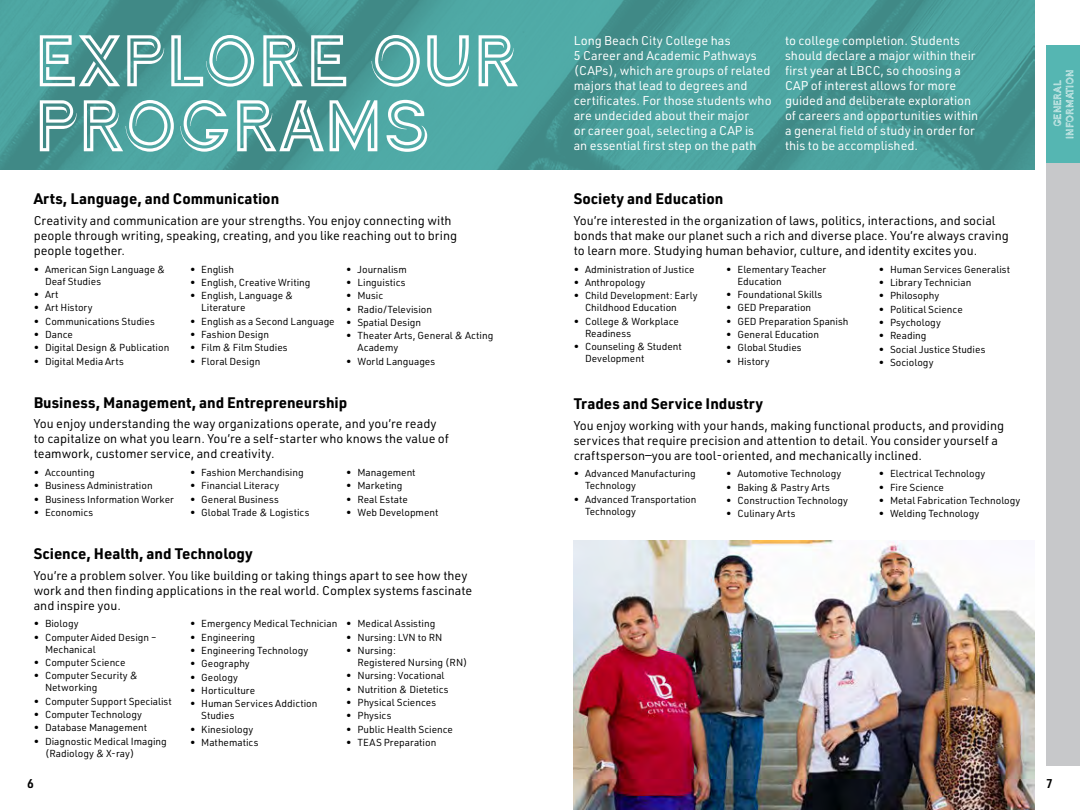
<style>
.page{position:relative;width:1080px;height:810px;background:#fff}
.page>*{position:absolute;margin:0;border:0;box-sizing:border-box;transform-origin:0 0}
.t1{font:77.5px/65px "Continuo";color:#fff}
.Body{font:700 15px "URWDIN";color:#000}
.Body-2{font:12.5px/15px "URWDIN";color:#000}
.Body-3{font:12.5px/15px "URWDIN";color:#fff}
.t2{font:600 12.5px "URWDIN";color:#000}
.t3{font:11.25px/12.5px "Continuo";color:#fff;text-align:center}
.t4{font:10px/12px "URWDIN";color:#000}
</style>
<div class="page">
<img style="left:0;top:0;width:1035px;height:170px">
<div style="left:1046px;top:163px;width:34px;height:118px;background:#c7c8ca"></div>
<div style="left:1046px;top:45px;width:34px;height:118px;background:#55b6b2"></div>
<div style="left:1046px;top:405px;width:34px;height:118px;background:#c7c8ca"></div>
<div style="left:1046px;top:523px;width:34px;height:118px;background:#c7c8ca"></div>
<div style="left:1046px;top:281px;width:34px;height:124px;background:#c7c8ca"></div>
<div style="left:1046px;top:641px;width:34px;height:125px;background:#c7c8ca"></div>
<img style="left:574px;top:540px;width:461px;height:270px">
<p class="t1" style="left:34px;top:31px;width:488px">EXPLORE OUR<br>PROGRAMS</p>
<p class="Body" style="left:34px;top:189px;width:247px">Arts, Language, and Communication</p>
<p class="Body-2" style="left:34px;top:213px;width:425px">Creativity and communication are your strengths. You enjoy connecting with people through writing, speaking, creating, and you like reaching out to bring people together.</p>
<p class="t4" style="left:45px;top:263px;width:122px;text-indent:-11px">• American Sign Language &amp;<br>Deaf Studies</p>
<p class="t4" style="left:34px;top:288px;width:26px">• Art</p>
<p class="t4" style="left:34px;top:302px;width:61px">• Art History</p>
<p class="t4" style="left:34px;top:315px;width:123px">• Communications Studies</p>
<p class="t4" style="left:34px;top:328px;width:41px">• Dance</p>
<p class="t4" style="left:34px;top:342px;width:137px">• Digital Design &amp; Publication</p>
<p class="t4" style="left:34px;top:355px;width:92px">• Digital Media Arts</p>
<p class="t4" style="left:190px;top:263px;width:46px">• English</p>
<p class="t4" style="left:190px;top:276px;width:122px">• English, Creative Writing</p>
<p class="t4" style="left:201px;top:290px;width:93px;text-indent:-11px">• English, Language &amp;<br>Literature</p>
<p class="t4" style="left:190px;top:315px;width:146px">• English as a Second Language</p>
<p class="t4" style="left:190px;top:328px;width:81px">• Fashion Design</p>
<p class="t4" style="left:190px;top:342px;width:99px">• Film &amp; Film Studies</p>
<p class="t4" style="left:190px;top:355px;width:72px">• Floral Design</p>
<p class="t4" style="left:346px;top:263px;width:62px">• Journalism</p>
<p class="t4" style="left:346px;top:276px;width:61px">• Linguistics</p>
<p class="t4" style="left:346px;top:290px;width:38px">• Music</p>
<p class="t4" style="left:346px;top:303px;width:87px">• Radio/Television</p>
<p class="t4" style="left:346px;top:316px;width:76px">• Spatial Design</p>
<p class="t4" style="left:358px;top:330px;width:137px;text-indent:-11px">• Theater Arts, General &amp; Acting<br>Academy</p>
<p class="t4" style="left:346px;top:355px;width:91px">• World Languages</p>
<p class="Body" style="left:34px;top:392px;width:315px">Business, Management, and Entrepreneurship</p>
<p class="Body-2" style="left:34px;top:416px;width:417px">You enjoy understanding the way organizations operate, and you’re ready to capitalize on what you learn. You’re a self-starter who knows the value of teamwork, customer service, and creativity.</p>
<p class="t4" style="left:34px;top:466px;width:62px">• Accounting</p>
<p class="t4" style="left:34px;top:480px;width:120px">• Business Administration</p>
<p class="t4" style="left:34px;top:493px;width:142px">• Business Information Worker</p>
<p class="t4" style="left:34px;top:506px;width:61px">• Economics</p>
<p class="t4" style="left:190px;top:466px;width:115px">• Fashion Merchandising</p>
<p class="t4" style="left:190px;top:480px;width:91px">• Financial Literacy</p>
<p class="t4" style="left:190px;top:493px;width:90px">• General Business</p>
<p class="t4" style="left:190px;top:506px;width:121px">• Global Trade &amp; Logistics</p>
<p class="t4" style="left:346px;top:466px;width:71px">• Management</p>
<p class="t4" style="left:346px;top:480px;width:58px">• Marketing</p>
<p class="t4" style="left:346px;top:493px;width:63px">• Real Estate</p>
<p class="t4" style="left:346px;top:506px;width:94px">• Web Development</p>
<p class="Body" style="left:34px;top:543px;width:221px">Science, Health, and Technology</p>
<p class="Body-2" style="left:34px;top:567px;width:440px">You’re a problem solver. You like building or taking things apart to see how they work and then finding applications in the real world. Complex systems fascinate and inspire you.</p>
<p class="t4" style="left:34px;top:617px;width:46px">• Biology</p>
<p class="t4" style="left:45px;top:631px;width:113px;text-indent:-11px">• Computer Aided Design –<br>Mechanical</p>
<p class="t4" style="left:34px;top:656px;width:93px">• Computer Science</p>
<p class="t4" style="left:45px;top:669px;width:95px;text-indent:-11px">• Computer Security &amp;<br>Networking</p>
<p class="t4" style="left:34px;top:695px;width:140px">• Computer Support Specialist</p>
<p class="t4" style="left:34px;top:708px;width:110px">• Computer Technology</p>
<p class="t4" style="left:34px;top:722px;width:115px">• Database Management</p>
<p class="t4" style="left:45px;top:735px;width:123px;text-indent:-11px">• Diagnostic Medical Imaging (Radiology &amp; X-ray)</p>
<p class="t4" style="left:190px;top:617px;width:149px">• Emergency Medical Technician</p>
<p class="t4" style="left:190px;top:631px;width:67px">• Engineering</p>
<p class="t4" style="left:190px;top:644px;width:120px">• Engineering Technology</p>
<p class="t4" style="left:190px;top:657px;width:61px">• Geography</p>
<p class="t4" style="left:190px;top:671px;width:50px">• Geology</p>
<p class="t4" style="left:190px;top:684px;width:67px">• Horticulture</p>
<p class="t4" style="left:201px;top:698px;width:118px;text-indent:-11px">• Human Services Addiction<br>Studies</p>
<p class="t4" style="left:190px;top:723px;width:65px">• Kinesiology</p>
<p class="t4" style="left:190px;top:736px;width:70px">• Mathematics</p>
<p class="t4" style="left:346px;top:617px;width:91px">• Medical Assisting</p>
<p class="t4" style="left:346px;top:631px;width:98px">• Nursing: LVN to RN</p>
<p class="t4" style="left:358px;top:644px;width:112px;text-indent:-11px">• Nursing:<br>Registered Nursing (RN)</p>
<p class="t4" style="left:346px;top:669px;width:100px">• Nursing: Vocational</p>
<p class="t4" style="left:346px;top:683px;width:104px">• Nutrition &amp; Dietetics</p>
<p class="t4" style="left:346px;top:696px;width:91px">• Physical Sciences</p>
<p class="t4" style="left:346px;top:710px;width:47px">• Physics</p>
<p class="t4" style="left:346px;top:723px;width:108px">• Public Health Science</p>
<p class="t4" style="left:346px;top:736px;width:92px">• TEAS Preparation</p>
<p class="Body-3" style="left:574px;top:33px;width:199px">Long Beach City College has<br>5 Career and Academic Pathways (CAPs), which are groups of related majors that lead to degrees and certificates. For those students who are undecided about their major<br>or career goal, selecting a CAP is<br>an essential first step on the path</p>
<p class="Body-3" style="left:785px;top:33px;width:195px">to college completion. Students should declare a major within their first year at LBCC, so choosing a<br>CAP of interest allows for more guided and deliberate exploration of careers and opportunities within a general field of study in order for this to be accomplished.</p>
<p class="Body" style="left:574px;top:189px;width:151px">Society and Education</p>
<p class="Body-2" style="left:574px;top:213px;width:437px">You’re interested in the organization of laws, politics, interactions, and social bonds that make our planet such a rich and diverse place. You’re always craving to learn more. Studying human behavior, culture, and identity excites you.</p>
<p class="t4" style="left:574px;top:263px;width:122px">• Administration of Justice</p>
<p class="t4" style="left:574px;top:276px;width:73px">• Anthropology</p>
<p class="t4" style="left:585px;top:290px;width:114px;text-indent:-11px">• Child Development: Early<br>Childhood Education</p>
<p class="t4" style="left:585px;top:315px;width:95px;text-indent:-11px">• College &amp; Workplace<br>Readiness</p>
<p class="t4" style="left:585px;top:340px;width:98px;text-indent:-11px">• Counseling &amp; Student<br>Development</p>
<p class="t4" style="left:879px;top:263px;width:133px">• Human Services Generalist</p>
<p class="t4" style="left:879px;top:276px;width:94px">• Library Technician</p>
<p class="t4" style="left:879px;top:290px;width:62px">• Philosophy</p>
<p class="t4" style="left:879px;top:303px;width:86px">• Political Science</p>
<p class="t4" style="left:879px;top:316px;width:64px">• Psychology</p>
<p class="t4" style="left:879px;top:330px;width:49px">• Reading</p>
<p class="t4" style="left:879px;top:343px;width:108px">• Social Justice Studies</p>
<p class="t4" style="left:879px;top:356px;width:56px">• Sociology</p>
<p class="t4" style="left:738px;top:263px;width:90px;text-indent:-11px">• Elementary Teacher<br>Education</p>
<p class="t4" style="left:726px;top:288px;width:97px">• Foundational Skills</p>
<p class="t4" style="left:726px;top:302px;width:86px">• GED Preparation</p>
<p class="t4" style="left:726px;top:315px;width:124px">• GED Preparation Spanish</p>
<p class="t4" style="left:726px;top:328px;width:94px">• General Education</p>
<p class="t4" style="left:726px;top:342px;width:77px">• Global Studies</p>
<p class="t4" style="left:726px;top:355px;width:45px">• History</p>
<p class="Body" style="left:574px;top:393px;width:191px">Trades and Service Industry</p>
<p class="Body-2" style="left:574px;top:417px;width:432px">You enjoy working with your hands, making functional products, and providing services that require precision and attention to detail. You consider yourself a craftsperson—you are tool-oriented, and mechanically inclined.</p>
<p class="t4" style="left:585px;top:468px;width:112px;text-indent:-11px">• Advanced Manufacturing<br>Technology</p>
<p class="t4" style="left:585px;top:493px;width:113px;text-indent:-11px">• Advanced Transportation<br>Technology</p>
<p class="t4" style="left:726px;top:468px;width:117px">• Automotive Technology</p>
<p class="t4" style="left:726px;top:481px;width:105px">• Baking &amp; Pastry Arts</p>
<p class="t4" style="left:726px;top:494px;width:123px">• Construction Technology</p>
<p class="t4" style="left:726px;top:508px;width:71px">• Culinary Arts</p>
<p class="t4" style="left:879px;top:468px;width:108px">• Electrical Technology</p>
<p class="t4" style="left:879px;top:481px;width:67px">• Fire Science</p>
<p class="t4" style="left:879px;top:494px;width:143px">• Metal Fabrication Technology</p>
<p class="t4" style="left:879px;top:508px;width:102px">• Welding Technology</p>
<p class="t3" style="left:1052px;top:139px;width:71px;rotate:-90deg">GENERAL<br>INFORMATION</p>
<p class="t2" style="left:27px;top:775px;width:8px">6</p>
<p class="t2" style="left:1046px;top:775px;width:8px">7</p>
</div>
